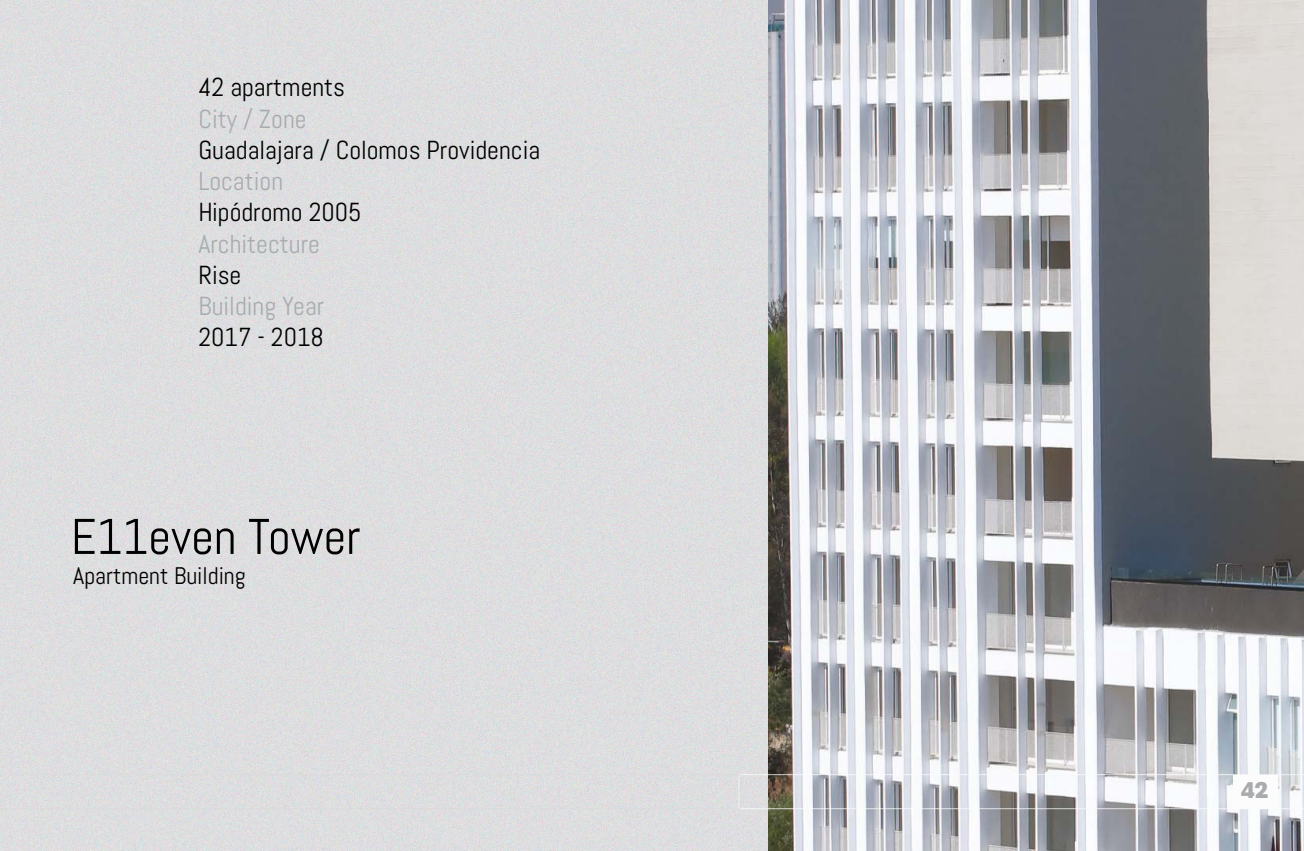
<style>
.page{position:relative;width:1304px;height:851px;background:#fff}
.page>*{position:absolute;margin:0;border:0;box-sizing:border-box;transform-origin:0 0}
.t1{font:50px "Abel";color:#000}
.t2{font:26px "Abel";color:#000}
.t3{font:26px "Abel";color:#a8acae}
.t4{font:24px "Abel";color:#000}
.t5{font:800 22px "Capital Gothic";color:#a8acae}
</style>
<div class="page">
<div style="left:0;top:0;width:1304px;height:850px;background:#dedde0"></div>
<img style="left:769px;top:0;width:535px;height:850px">
<svg style="left:0;top:774px;width:1304px;height:35px"></svg>
<p class="t2" style="left:198px;top:71px;width:148px">42 apartments</p>
<p class="t3" style="left:198px;top:102px;width:110px">City / Zone</p>
<p class="t2" style="left:198px;top:133px;width:343px">Guadalajara / Colomos Providencia</p>
<p class="t3" style="left:198px;top:164px;width:86px">Location</p>
<p class="t2" style="left:198px;top:196px;width:165px">Hipódromo 2005</p>
<p class="t3" style="left:198px;top:227px;width:123px">Architecture</p>
<p class="t2" style="left:198px;top:258px;width:45px">Rise</p>
<p class="t3" style="left:198px;top:289px;width:127px">Building Year</p>
<p class="t2" style="left:198px;top:320px;width:127px">2017 - 2018</p>
<h1 class="t1" style="left:71px;top:505px;width:291px">E11even Tower</h1>
<p class="t4" style="left:73px;top:560px;width:174px">Apartment Building</p>
<p class="t5" style="left:1241px;top:774px;width:29px">42</p>
</div>
